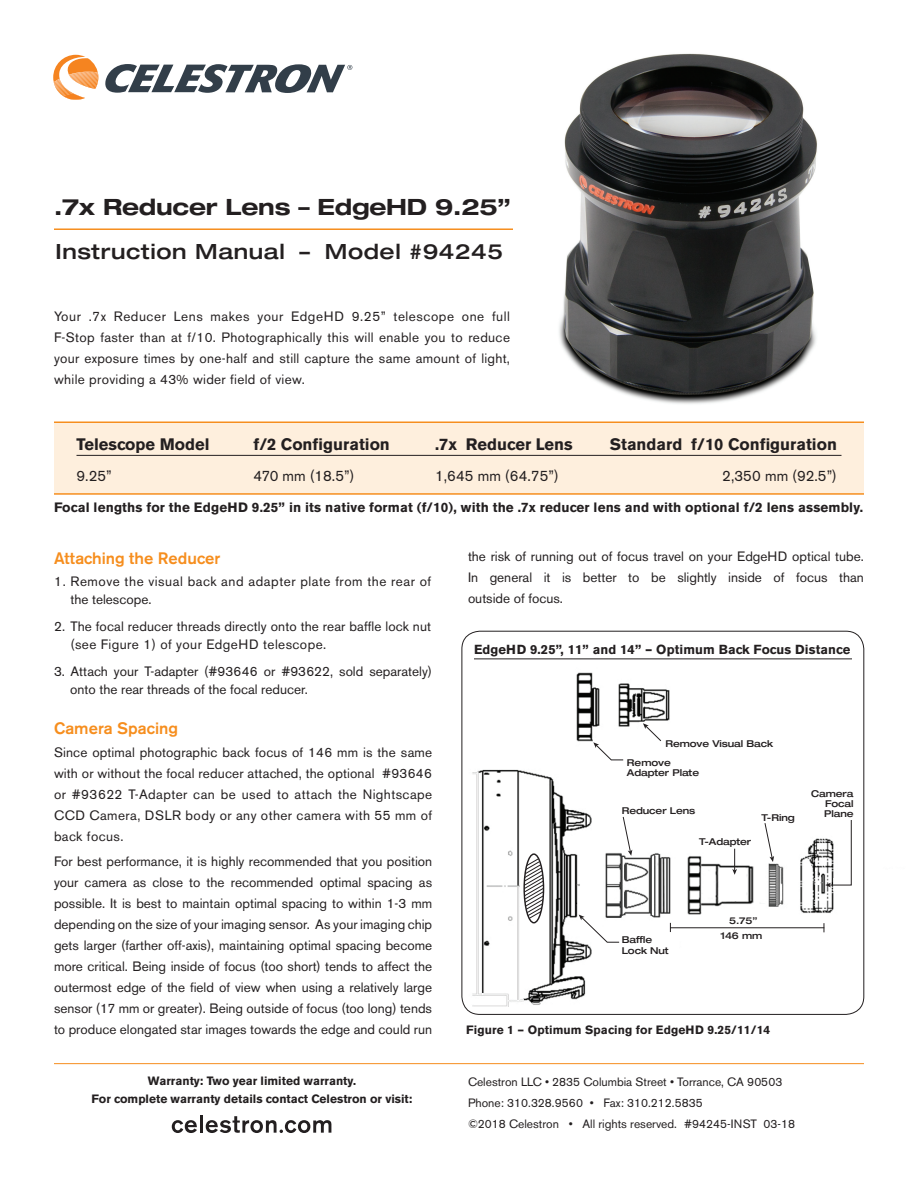
<style>
.page{position:relative;width:918px;height:1188px;background:#fff}
.page>*{position:absolute;margin:0;border:0;box-sizing:border-box;transform-origin:0 0}
.t1{font:700 expanded 22.5px "Helvetica Neue";letter-spacing:-.01em;color:#231f20}
.t2{font:500 expanded 21px "Helvetica Neue";letter-spacing:.03em;color:#231f20}
.t3{font:700 16.5px "Akzidenz Grotesk BE";color:#231f20}
.t4{font:500 16.5px "Akzidenz Grotesk BE";color:#f68e1e}
.t5{font:15px "Akzidenz Grotesk BE";color:#231f20}
.t6{font:13.5px/21px "Akzidenz Grotesk BE";letter-spacing:.01em;color:#231f20;text-align:justify}
.t7{font:700 13.5px "Akzidenz Grotesk BE";letter-spacing:.01em;color:#231f20}
.t8{font:13.5px/18px "Akzidenz Grotesk BE";letter-spacing:.04em;color:#231f20}
.t9{font:700 13.05px "Akzidenz Grotesk BE";letter-spacing:.01em;color:#231f20}
.t10{font:12px/21px "Akzidenz Grotesk BE";color:#231f20}
.t11{font:700 12px/18px "Akzidenz Grotesk BE";color:#231f20;text-align:center}
.t12{font:500 expanded 9.45px/10.2px "Helvetica Neue";letter-spacing:-.01em;color:#231f20}
</style>
<div class="page">
<img style="left:461px;top:635px;width:404px;height:371px">
<div style="left:734px;top:815px;width:44px;height:12px;background:#fff"></div>
<svg style="left:825px;top:819px;width:27px;height:68px"></svg>
<svg style="left:623px;top:816px;width:9px;height:40px"></svg>
<svg style="left:764px;top:823px;width:10px;height:39px"></svg>
<svg style="left:579px;top:915px;width:41px;height:28px"></svg>
<svg style="left:643px;top:723px;width:19px;height:19px"></svg>
<svg style="left:593px;top:742px;width:31px;height:18px"></svg>
<hr style="left:670px;top:927px;width:154px;height:1px;background:#231f20">
<svg style="left:524px;top:854px;width:20px;height:69px"></svg>
<div style="left:523px;top:853px;width:21px;height:70px;border:1px solid #231f20;border-radius:50%"></div>
<hr style="left:474px;top:659px;width:378px;height:1px;background:#231f20">
<svg style="left:732px;top:849px;width:5px;height:26px"></svg>
<img style="left:559px;top:53px;width:258px;height:351px">
<hr style="left:54px;top:228px;width:459px;height:2px;background:#f68e1e">
<div style="left:54px;top:422px;width:810px;height:71px;background:#feefdd"></div>
<hr style="left:76px;top:455px;width:766px;height:1px;background:#231f20">
<hr style="left:54px;top:493px;width:810px;height:2px;background:#f68e1e">
<hr style="left:54px;top:422px;width:810px;height:1px;background:#f68e1e">
<hr style="left:54px;top:1063px;width:810px;height:1px;background:#f68e1e">
<svg style="left:105px;top:64px;width:247px;height:29px"></svg>
<svg style="left:53px;top:55px;width:45px;height:44px"></svg>
<svg style="left:172px;top:1120px;width:25px;height:13px"></svg>
<hr style="left:200px;top:1116px;width:3px;height:17px;background:#231f20">
<svg style="left:206px;top:1116px;width:125px;height:17px"></svg>
<h1 class="t1" style="left:54px;top:193px;width:458px">.7x Reducer Lens – EdgeHD 9.25”</h1>
<h2 class="t2" style="left:56px;top:238px;width:449px">Instruction Manual – Model #94245</h2>
<p class="t6" style="left:54px;top:306px;width:458px">Your .7x Reducer Lens makes your EdgeHD 9.25” telescope one full F-Stop faster than at f/10. Photographically this will enable you to reduce your exposure times by one-half and still capture the same amount of light, while providing a 43% wider field of view.</p>
<p class="t3" style="left:76px;top:434px;width:135px">Telescope Model</p>
<p class="t3" style="left:254px;top:434px;width:138px">f/2 Configuration</p>
<p class="t3" style="left:435px;top:434px;width:139px">.7x Reducer Lens</p>
<p class="t3" style="left:610px;top:434px;width:229px">Standard f/10 Configuration</p>
<p class="t5" style="left:76px;top:467px;width:37px">9.25”</p>
<p class="t5" style="left:254px;top:467px;width:102px">470 mm (18.5”)</p>
<p class="t5" style="left:435px;top:467px;width:125px">1,645 mm (64.75”)</p>
<p class="t5" style="left:722px;top:467px;width:116px">2,350 mm (92.5”)</p>
<p class="t7" style="left:54px;top:499px;width:811px">Focal lengths for the EdgeHD 9.25” in its native format (f/10), with the .7x reducer lens and with optional f/2 lens assembly.</p>
<p class="t4" style="left:54px;top:548px;width:168px">Attaching the Reducer</p>
<p class="t8" style="left:70px;top:573px;width:362px;text-indent:-16px">1. Remove the visual back and adapter plate from the rear of the telescope.</p>
<p class="t6" style="left:70px;top:618px;width:362px;line-height:18px;text-indent:-16px">2. The focal reducer threads directly onto the rear baffle lock nut (see Figure 1) of your EdgeHD telescope.</p>
<p class="t6" style="left:70px;top:662px;width:363px;line-height:18px;text-indent:-16px">3. Attach your T-adapter (#93646 or #93622, sold separately) onto the rear threads of the focal reducer.</p>
<p class="t4" style="left:54px;top:718px;width:126px">Camera Spacing</p>
<p class="t6" style="left:54px;top:741px;width:380px">Since optimal photographic back focus of 146 mm is the same with or without the focal reducer attached, the optional #93646 or #93622 T-Adapter can be used to attach the Nightscape CCD Camera, DSLR body or any other camera with 55 mm of back focus.</p>
<p class="t6" style="left:54px;top:851px;width:380px">For best performance, it is highly recommended that you position your camera as close to the recommended optimal spacing as possible. It is best to maintain optimal spacing to within 1-3 mm depending on the size of your imaging sensor. As your imaging chip gets larger (farther off-axis), maintaining optimal spacing become more critical. Being inside of focus (too short) tends to affect the outermost edge of the field of view when using a relatively large sensor (17 mm or greater). Being outside of focus (too long) tends to produce elongated star images towards the edge and could run</p>
<p class="t11" style="left:92px;top:1072px;width:322px">Warranty: Two year limited warranty.<br>For complete warranty details contact Celestron or visit:</p>
<p class="t6" style="left:468px;top:546px;width:398px">the risk of running out of focus travel on your EdgeHD optical tube.<br>In general it is better to be slightly inside of focus than outside of focus.</p>
<p class="t9" style="left:474px;top:642px;width:378px">EdgeHD 9.25”, 11” and 14” – Optimum Back Focus Distance</p>
<p class="t12" style="left:627px;top:734px;width:148px;line-height:19.2px;text-indent:38px">Remove Visual Back<br>Remove</p>
<p class="t12" style="left:627px;top:768px;width:74px">Adapter Plate</p>
<p class="t12" style="left:622px;top:805px;width:75px">Reducer Lens</p>
<p class="t12" style="left:761px;top:812px;width:35px">T-Ring</p>
<p class="t12" style="left:699px;top:836px;width:54px">T-Adapter</p>
<p class="t12" style="left:824px;top:788px;width:31px;text-align:justify;text-indent:-13px">Camera Focal Plane</p>
<p class="t12" style="left:622px;top:935px;width:48px">Baffle<br>Lock Nut</p>
<p class="t12" style="left:720px;top:913px;width:43px;line-height:14.9px;text-align:center">5.75”<br>146 mm</p>
<p class="t11" style="left:466px;top:1021px;width:306px">Figure 1 – Optimum Spacing for EdgeHD 9.25/11/14</p>
<p class="t10" style="left:468px;top:1071px;width:329px">Celestron LLC • 2835 Columbia Street • Torrance, CA 90503<br>Phone: 310.328.9560 • Fax: 310.212.5835<br>©2018 Celestron • All rights reserved. #94245-INST 03-18</p>
</div>
